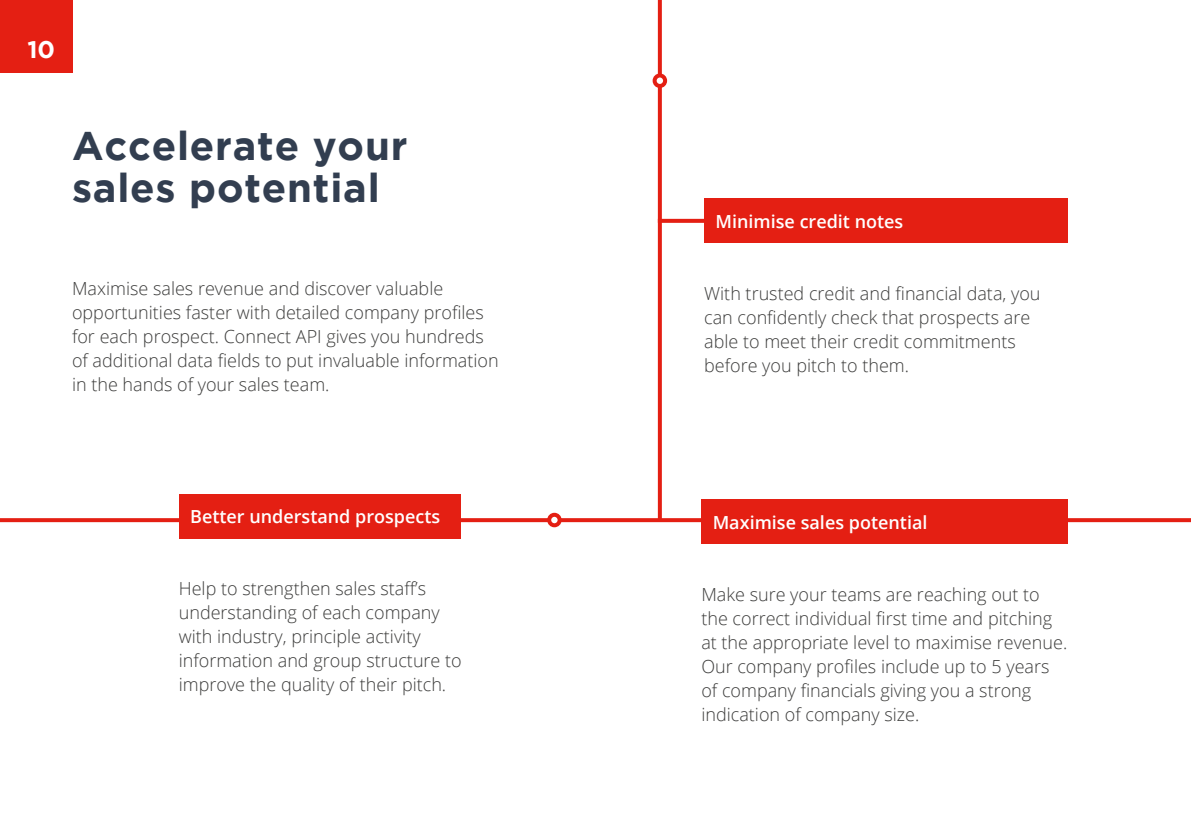
<style>
.page{position:relative;width:1191px;height:840px;background:#fff}
.page>*{position:absolute;margin:0;border:0;box-sizing:border-box;transform-origin:0 0}
.t1{font:700 40px/42px "Gotham";letter-spacing:.02em;color:#323e50}
.t2{font:700 24px "Gotham";color:#fff}
.t3{font:300 18px/24px "Open Sans";color:#3c3c3b}
.t4{font:600 18px "Open Sans";color:#fff}
</style>
<div class="page">
<svg style="left:0;top:518px;width:1191px;height:4px;background:#e4271b"></svg>
<div style="left:179px;top:494px;width:281px;height:44px;background:#e41f13"></div>
<div style="left:701px;top:499px;width:366px;height:44px;background:#e41f13"></div>
<svg style="left:658px;top:0;width:4px;height:521px;background:#e4251a"></svg>
<svg style="left:658px;top:219px;width:46px;height:4px"></svg>
<div style="left:704px;top:198px;width:363px;height:45px;background:#e41f13"></div>
<div style="left:549px;top:514px;width:10px;height:11px;background:#fff;border-radius:50%"></div>
<div style="left:547px;top:512px;width:14px;height:15px;border:4px solid #e41f13;border-radius:50%"></div>
<div style="left:654px;top:75px;width:11px;height:11px;background:#fff;border-radius:50%"></div>
<div style="left:652px;top:73px;width:15px;height:15px;border:4px solid #e41f13;border-radius:50%"></div>
<div style="left:0;top:0;width:72px;height:72px;background:#e41f13"></div>
<h2 class="t2" style="left:27px;top:35px;width:29px">10</h2>
<h1 class="t1" style="left:72px;top:123px;width:337px">Accelerate your sales potential</h1>
<p class="t3" style="left:72px;top:275px;width:428px">Maximise sales revenue and discover valuable opportunities faster with detailed company profiles for each prospect. Connect API gives you hundreds of additional data fields to put invaluable information in the hands of your sales team.</p>
<p class="t4" style="left:715px;top:209px;width:189px">Minimise credit notes</p>
<p class="t3" style="left:704px;top:281px;width:338px">With trusted credit and financial data, you can confidently check that prospects are able to meet their credit commitments before you pitch to them.</p>
<p class="t4" style="left:190px;top:504px;width:252px">Better understand prospects</p>
<p class="t4" style="left:712px;top:509px;width:216px">Maximise sales potential</p>
<p class="t3" style="left:179px;top:575px;width:284px">Help to strengthen sales staff’s understanding of each company with industry, principle activity information and group structure to improve the quality of their pitch.</p>
<p class="t3" style="left:701px;top:582px;width:367px">Make sure your teams are reaching out to the correct individual first time and pitching at the appropriate level to maximise revenue.<br>Our company profiles include up to 5 years of company financials giving you a strong indication of company size.</p>
</div>
